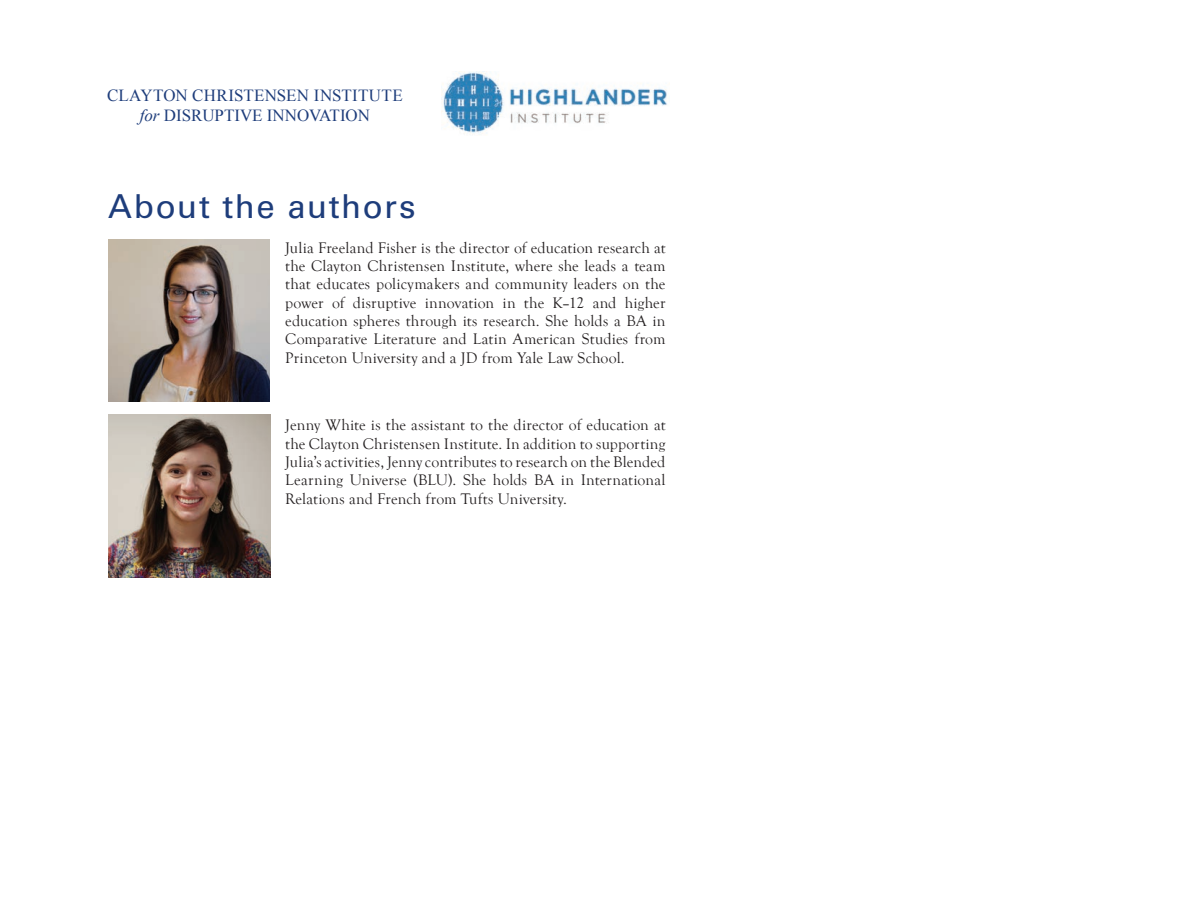
<style>
.page{position:relative;width:1188px;height:918px;background:#fff}
.page>*{position:absolute;margin:0;border:0;box-sizing:border-box;transform-origin:0 0}
.t1{font:33px "Univers LT Std";letter-spacing:.045em;color:#1e3d7b}
.t2{font:16.95px/19.8px "Times New Roman";color:#1e3d7b;text-align:center}
.t3{font:15.75px/18.5px "Goudy Old Style T";letter-spacing:.01em;color:#231f20;text-align:justify}
.s1{font-style:italic}
</style>
<div class="page">
<img style="left:108px;top:415px;width:162px;height:162px">
<img style="left:108px;top:239px;width:162px;height:163px">
<img style="left:442px;top:72px;width:225px;height:62px">
<p class="t2" style="left:107px;top:86px;width:297px">CLAYTON CHRISTENSEN INSTITUTE <span class="s1">for</span> DISRUPTIVE INNOVATION</p>
<h1 class="t1" style="left:108px;top:187px;width:309px">About the authors</h1>
<p class="t3" style="left:285px;top:239px;width:382px">Julia Freeland Fisher is the director of education research at the Clayton Christensen Institute, where she leads a team that educates policymakers and community leaders on the power of disruptive innovation in the K–12 and higher education spheres through its research. She holds a BA in Comparative Literature and Latin American Studies from Princeton University and a JD from Yale Law School.</p>
<p class="t3" style="left:285px;top:416px;width:382px">Jenny White is the assistant to the director of education at the Clayton Christensen Institute. In addition to supporting Julia’s activities, Jenny contributes to research on the Blended Learning Universe (BLU). She holds BA in International Relations and French from Tufts University.</p>
</div>
